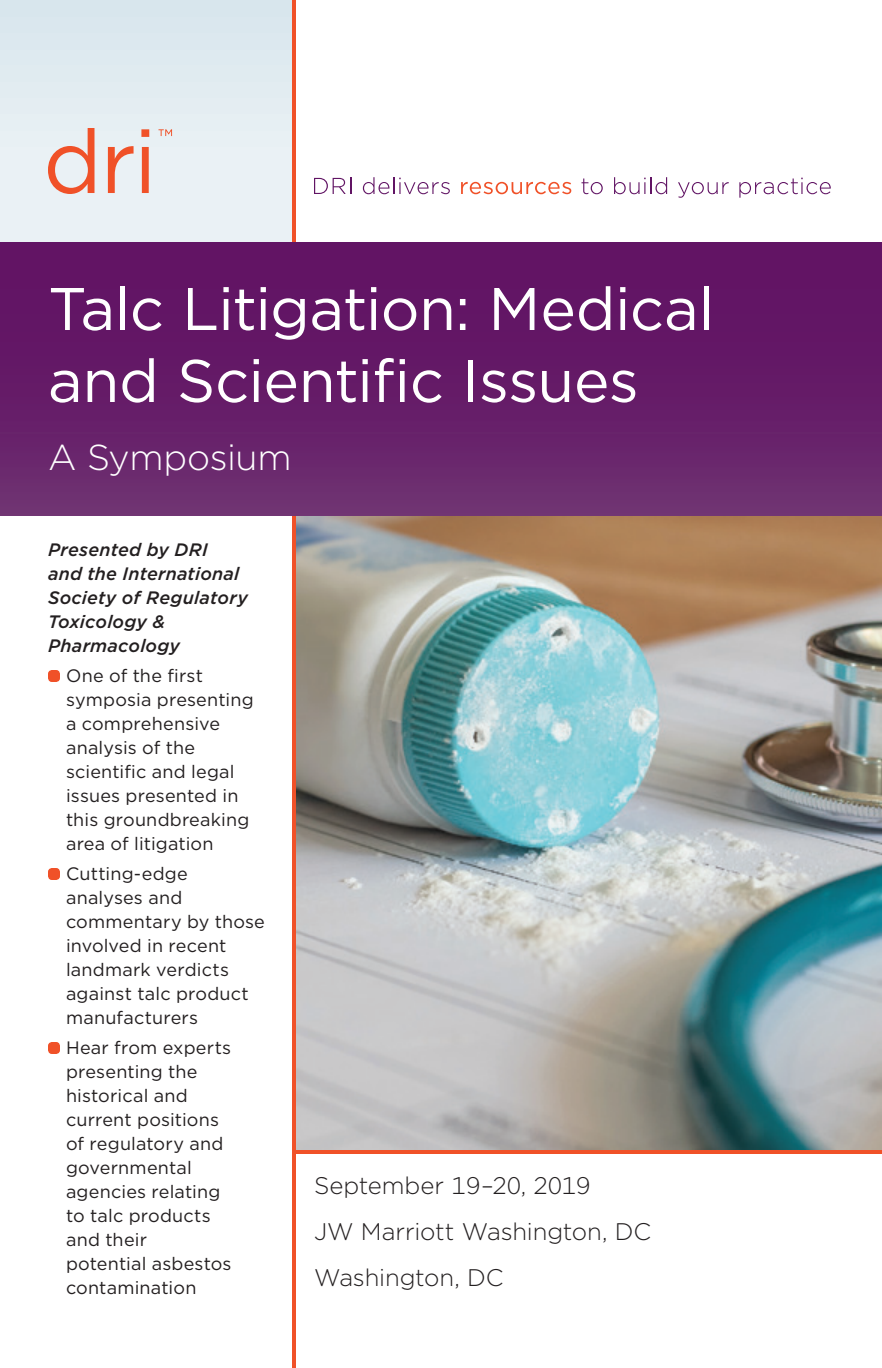
<style>
.page{position:relative;width:882px;height:1368px;background:#fff}
.page>*{position:absolute;margin:0;border:0;box-sizing:border-box;transform-origin:0 0}
.t1{font:60px/72px "Gotham";letter-spacing:-.01em;color:#fff}
.t2{font:300 36px "Gotham";letter-spacing:-.01em;color:#fff}
.t3{font:300 24px/46px "Gotham";letter-spacing:-.005em;color:#231f20}
.t4{font:18px/24px "Gotham";letter-spacing:.01em;color:#231f20}
.t5{font:italic 500 18px/24px "Gotham";letter-spacing:.01em;color:#231f20}
</style>
<div class="page">
<hr style="left:292px;top:0;width:4px;height:1368px;background:#f05128">
<div style="left:0;top:242px;width:882px;height:274px;background:linear-gradient(to bottom,#5f0d61,#6d2e70)"></div>
<hr style="left:292px;top:1150px;width:590px;height:4px;background:#f05128">
<div style="left:0;top:0;width:292px;height:242px;background:#e4edf2"></div>
<svg style="left:314px;top:178px;width:37px;height:16px"></svg>
<svg style="left:363px;top:177px;width:87px;height:17px"></svg>
<svg style="left:461px;top:182px;width:110px;height:12px"></svg>
<svg style="left:582px;top:179px;width:21px;height:15px"></svg>
<svg style="left:614px;top:177px;width:53px;height:17px"></svg>
<svg style="left:678px;top:182px;width:51px;height:16px"></svg>
<svg style="left:739px;top:178px;width:92px;height:20px"></svg>
<svg style="left:48px;top:128px;width:46px;height:66px"></svg>
<svg style="left:108px;top:146px;width:26px;height:47px"></svg>
<svg style="left:141px;top:129px;width:8px;height:64px"></svg>
<svg style="left:159px;top:129px;width:13px;height:7px"></svg>
<div style="left:48px;top:670px;width:12px;height:12px;background:#f05128;border-radius:4px"></div>
<div style="left:48px;top:868px;width:12px;height:12px;background:#f05128;border-radius:4px"></div>
<div style="left:48px;top:1042px;width:12px;height:12px;background:#f05128;border-radius:4px"></div>
<img style="left:296px;top:516px;width:586px;height:634px">
<h1 class="t1" style="left:48px;top:271px;width:668px">Talc Litigation: Medical and Scientific Issues</h1>
<h2 class="t2" style="left:48px;top:435px;width:245px">A Symposium</h2>
<p class="t5" style="left:48px;top:537px;width:201px">Presented by DRI<br>and the International<br>Society of Regulatory<br>Toxicology &amp;<br>Pharmacology</p>
<p class="t4" style="left:66px;top:663px;width:189px">One of the first symposia presenting a comprehensive analysis of the scientific and legal issues presented in this groundbreaking area of litigation</p>
<p class="t4" style="left:66px;top:861px;width:200px">Cutting-edge analyses and commentary by those involved in recent landmark verdicts against talc product manufacturers</p>
<p class="t4" style="left:66px;top:1035px;width:167px">Hear from experts presenting the historical and current positions of regulatory and governmental agencies relating to talc products and their potential asbestos contamination</p>
<h3 class="t3" style="left:314px;top:1162px;width:339px">September 19–20, 2019<br>JW Marriott Washington, DC<br>Washington, DC</h3>
</div>
